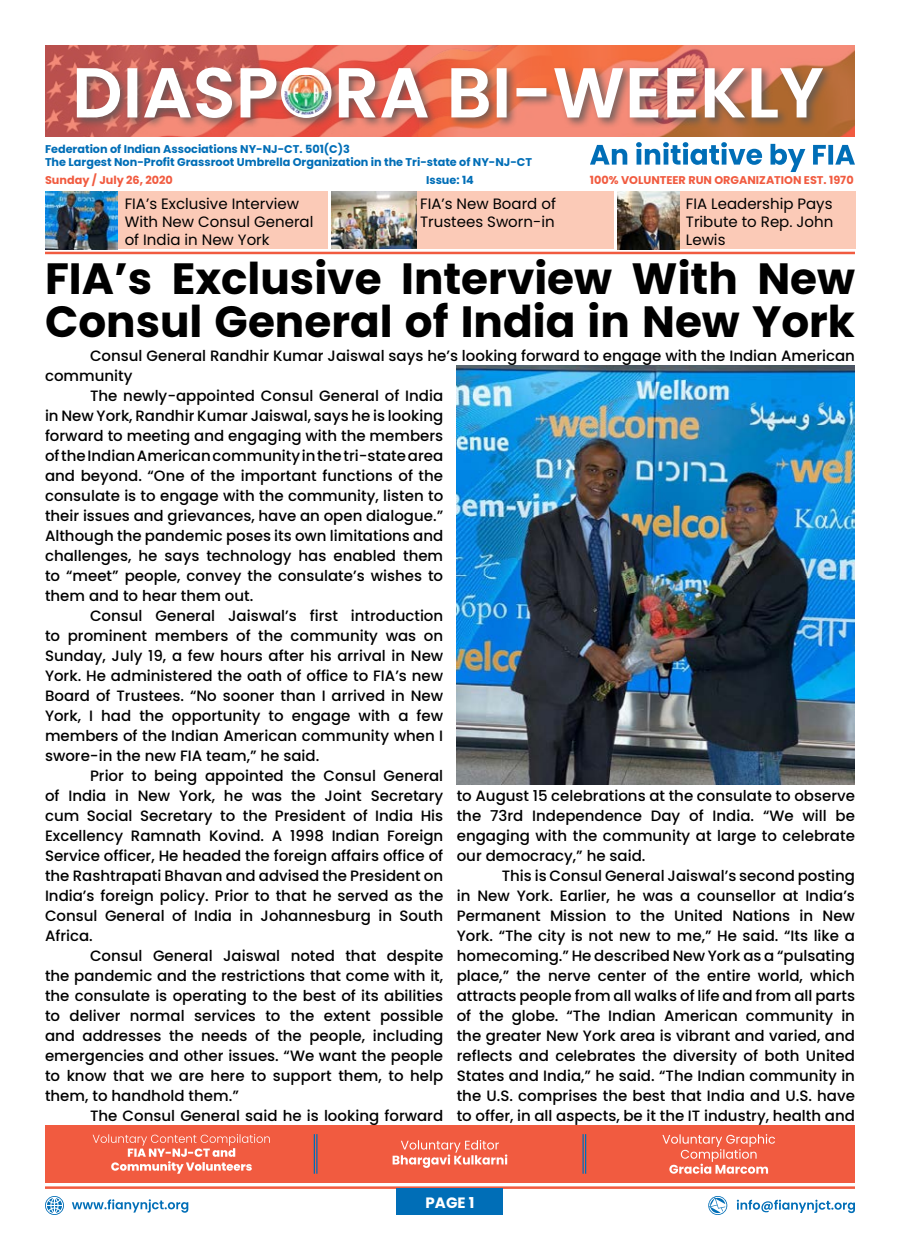
<style>
.page{position:relative;width:900px;height:1260px;background:#fff}
.page>*{position:absolute;margin:0;border:0;box-sizing:border-box;transform-origin:0 0}
.t1{font:700 43.75px/43.8px "Poppins";color:#000}
.t2{font:500 15px/20px "Poppins";color:#000;text-align:justify}
.t3{font:15px/18px "Poppins";color:#000}
.t4{font:700 15px "Poppins";color:#fff}
.t5{font:700 11.25px/13.5px "Poppins";color:#006eb7}
.t6{font:700 11.25px "Poppins";color:#f15b40}
</style>
<div class="page">
<hr style="left:45px;top:1186px;width:810px;height:3px;background:#f15b40">
<svg style="left:737px;top:1200px;width:118px;height:13px"></svg>
<svg style="left:708px;top:1196px;width:19px;height:19px"></svg>
<svg style="left:72px;top:1199px;width:116px;height:14px"></svg>
<svg style="left:45px;top:1196px;width:19px;height:19px"></svg>
<div style="left:397px;top:1189px;width:106px;height:26px;background:#006eb7"></div>
<div style="left:45px;top:1125px;width:810px;height:58px;background:#f15b40"></div>
<svg style="left:393px;top:1140px;width:114px;height:28px"></svg>
<svg style="left:662px;top:1134px;width:113px;height:40px"></svg>
<hr style="left:585px;top:1134px;width:1px;height:40px;background:#006eb7">
<hr style="left:583px;top:1134px;width:1px;height:40px;background:#006eb7">
<hr style="left:316px;top:1134px;width:2px;height:40px;background:#006eb7">
<hr style="left:314px;top:1134px;width:1px;height:40px;background:#006eb7">
<svg style="left:93px;top:1134px;width:177px;height:40px"></svg>
<div style="left:331px;top:192px;width:282px;height:57px;background:#fbcab7"></div>
<div style="left:45px;top:192px;width:282px;height:57px;background:#fbcab7"></div>
<div style="left:617px;top:192px;width:238px;height:57px;background:#fbcab7"></div>
<hr style="left:45px;top:252px;width:810px;height:2px;background:#f15b40">
<svg style="left:590px;top:142px;width:265px;height:30px"></svg>
<img style="left:45px;top:45px;width:337px;height:91px">
<img style="left:382px;top:45px;width:473px;height:91px">
<div style="left:74px;top:64px;width:759px;height:65px;background:#575757;opacity:.75"></div>
<img style="left:77px;top:68px;width:746px;height:50px">
<img style="left:285px;top:75px;width:43px;height:40px">
<img style="left:617px;top:192px;width:63px;height:57px">
<img style="left:457px;top:365px;width:398px;height:420px">
<img style="left:45px;top:192px;width:72px;height:57px">
<img style="left:331px;top:192px;width:85px;height:56px">
<p class="t5" style="left:45px;top:142px;width:489px">Federation of Indian Associations NY-NJ-CT. 501(C)3<br>The Largest Non-Profit Grassroot Umbrella Organization in the Tri-state of NY-NJ-CT</p>
<p class="t3" style="left:420px;top:195px;width:137px">FIA’s New Board of<br>Trustees Sworn-in</p>
<p class="t6" style="left:45px;top:174px;width:129px">Sunday / July 26, 2020</p>
<p class="t5" style="left:426px;top:174px;width:49px">Issue: 14</p>
<p class="t6" style="left:590px;top:174px;width:265px">100% VOLUNTEER RUN ORGANIZATION EST. 1970</p>
<p class="t3" style="left:125px;top:195px;width:190px">FIA’s Exclusive Interview<br>With New Consul General of India in New York</p>
<p class="t3" style="left:686px;top:195px;width:149px;text-align:justify">FIA Leadership Pays Tribute to Rep. John Lewis</p>
<h1 class="t1" style="left:45px;top:257px;width:812px">FIA’s Exclusive Interview With New<br>Consul General of India in New York</h1>
<p class="t2" style="left:45px;top:346px;width:811px;text-indent:45px">Consul General Randhir Kumar Jaiswal says he’s looking forward to engage with the Indian American community</p>
<p class="t2" style="left:45px;top:386px;width:400px;text-indent:45px">The newly-appointed Consul General of India in New York, Randhir Kumar Jaiswal, says he is looking forward to meeting and engaging with the members of the Indian American community in the tri-state area and beyond. “One of the important functions of the consulate is to engage with the community, listen to their issues and grievances, have an open dialogue.” Although the pandemic poses its own limitations and challenges, he says technology has enabled them to “meet” people, convey the consulate’s wishes to them and to hear them out.</p>
<p class="t2" style="left:45px;top:606px;width:400px;text-indent:45px">Consul General Jaiswal’s first introduction to prominent members of the community was on Sunday, July 19, a few hours after his arrival in New York. He administered the oath of office to FIA’s new Board of Trustees. “No sooner than I arrived in New York, I had the opportunity to engage with a few members of the Indian American community when I swore-in the new FIA team,” he said.</p>
<p class="t2" style="left:45px;top:765px;width:400px;text-indent:45px">Prior to being appointed the Consul General of India in New York, he was the Joint Secretary cum Social Secretary to the President of India His Excellency Ramnath Kovind. A 1998 Indian Foreign Service officer, He headed the foreign affairs office of the Rashtrapati Bhavan and advised the President on India’s foreign policy. Prior to that he served as the Consul General of India in Johannesburg in South Africa.</p>
<p class="t2" style="left:45px;top:945px;width:400px;text-indent:45px">Consul General Jaiswal noted that despite the pandemic and the restrictions that come with it, the consulate is operating to the best of its abilities to deliver normal services to the extent possible and addresses the needs of the people, including emergencies and other issues. “We want the people to know that we are here to support them, to help them, to handhold them.”</p>
<p class="t2" style="left:90px;top:1105px;width:355px">The Consul General said he is looking forward</p>
<p class="t2" style="left:457px;top:786px;width:400px">to August 15 celebrations at the consulate to observe the 73rd Independence Day of India. “We will be engaging with the community at large to celebrate our democracy,” he said.</p>
<p class="t2" style="left:457px;top:866px;width:400px;text-indent:45px">This is Consul General Jaiswal’s second posting in New York. Earlier, he was a counsellor at India’s Permanent Mission to the United Nations in New York. “The city is not new to me,” He said. “Its like a homecoming.” He described New York as a “pulsating place,” the nerve center of the entire world, which attracts people from all walks of life and from all parts of the globe. “The Indian American community in the greater New York area is vibrant and varied, and reflects and celebrates the diversity of both United States and India,” he said. “The Indian community in the U.S. comprises the best that India and U.S. have to offer, in all aspects, be it the IT industry, health and</p>
<p class="t4" style="left:426px;top:1194px;width:50px">PAGE 1</p>
</div>
